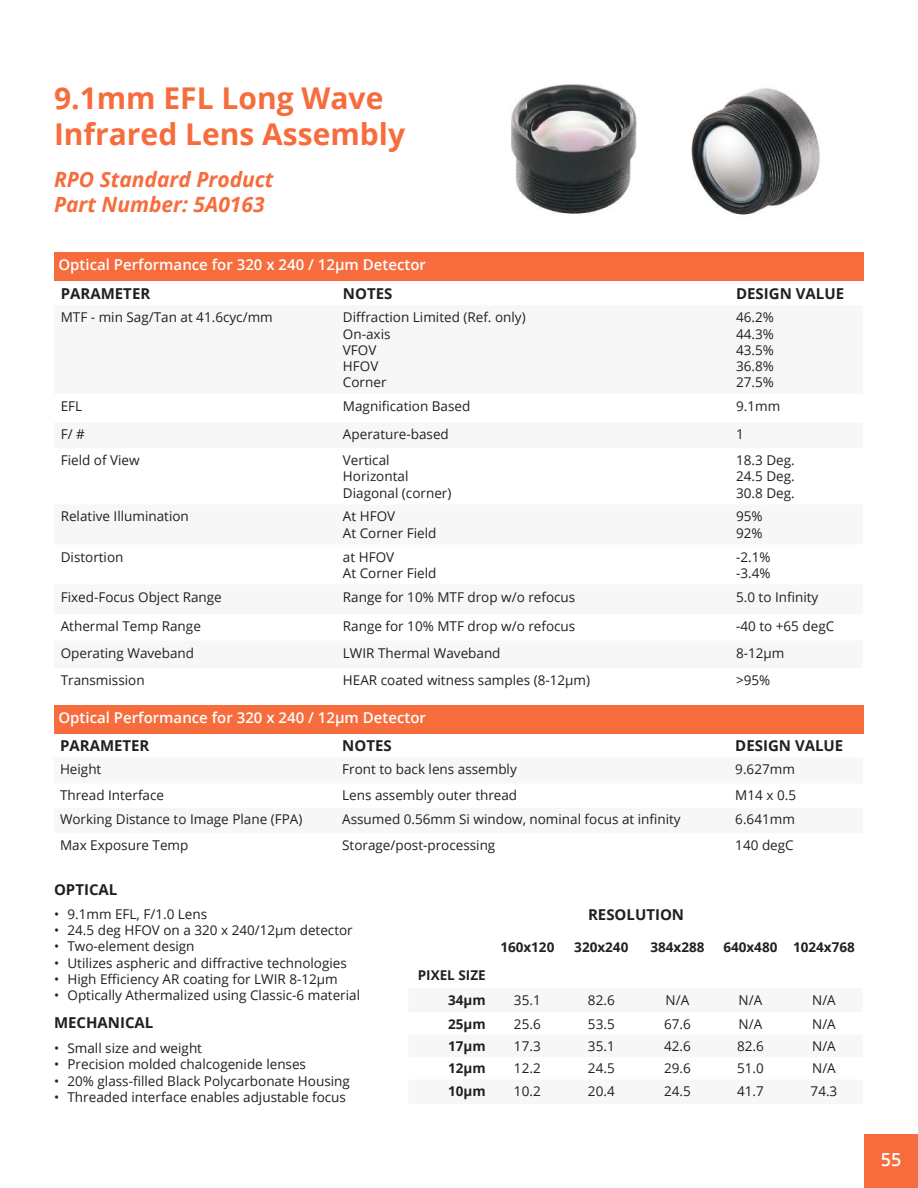
<style>
.page{position:relative;width:918px;height:1188px;background:#fff}
.page>*{position:absolute;margin:0;border:0;box-sizing:border-box;transform-origin:0 0}
.t1{font:700 30px/36px "Open Sans";color:#f76c3c}
.t2{font:italic 700 21px/25.2px "Open Sans";color:#f76c3c}
.t3{font:600 18px "Open Sans";color:#fff}
.t4{font:600 15px "Open Sans";color:#fff}
.t5{font:700 15px "Open Sans";color:#241f1f}
.t6{font:13.5px/16.2px "Open Sans";color:#241f1f}
.t7{font:700 13.5px/24.9px "Open Sans";color:#241f1f;text-align:right}
</style>
<div class="page">
<div style="left:864px;top:1135px;width:54px;height:53px;background:#f76c3c"></div>
<div style="left:54px;top:252px;width:810px;height:28px;background:#f76c3c"></div>
<div style="left:54px;top:705px;width:810px;height:29px;background:#f76c3c"></div>
<img style="left:511px;top:84px;width:126px;height:130px">
<img style="left:691px;top:88px;width:129px;height:127px">
<h1 class="t1" style="left:54px;top:79px;width:353px">9.1mm EFL Long Wave<br>Infrared Lens Assembly</h1>
<h2 class="t2" style="left:54px;top:167px;width:221px">RPO Standard Product<br>Part Number: 5A0163</h2>
<p class="t4" style="left:58px;top:254px;width:369px">Optical Performance for 320 x 240 / 12μm Detector</p>
<p class="t5" style="left:61px;top:283px;width:91px">PARAMETER</p>
<p class="t5" style="left:343px;top:283px;width:51px">NOTES</p>
<p class="t5" style="left:736px;top:283px;width:109px">DESIGN VALUE</p>
<p class="t6" style="left:61px;top:309px;width:214px">MTF - min Sag/Tan at 41.6cyc/mm</p>
<p class="t6" style="left:343px;top:309px;width:184px">Diffraction Limited (Ref. only)<br>On-axis<br>VFOV<br>HFOV<br>Corner</p>
<p class="t6" style="left:736px;top:309px;width:39px;text-align:justify">46.2% 44.3% 43.5% 36.8% 27.5%</p>
<p class="t6" style="left:61px;top:398px;width:23px">EFL</p>
<p class="t6" style="left:343px;top:398px;width:129px">Magnification Based</p>
<p class="t6" style="left:736px;top:398px;width:46px">9.1mm</p>
<p class="t6" style="left:61px;top:426px;width:26px">F/ #</p>
<p class="t6" style="left:343px;top:426px;width:107px">Aperature-based</p>
<p class="t6" style="left:736px;top:426px;width:9px">1</p>
<p class="t6" style="left:61px;top:452px;width:80px">Field of View</p>
<p class="t6" style="left:343px;top:452px;width:110px">Vertical<br>Horizontal<br>Diagonal (corner)</p>
<p class="t6" style="left:736px;top:452px;width:60px;text-align:justify">18.3 Deg.<br>24.5 Deg.<br>30.8 Deg.</p>
<p class="t6" style="left:61px;top:508px;width:130px">Relative Illumination</p>
<p class="t6" style="left:343px;top:508px;width:95px">At HFOV<br>At Corner Field</p>
<p class="t6" style="left:736px;top:508px;width:28px">95%<br>92%</p>
<p class="t6" style="left:61px;top:548px;width:64px">Distortion</p>
<p class="t6" style="left:343px;top:548px;width:95px">at HFOV<br>At Corner Field</p>
<p class="t6" style="left:736px;top:548px;width:36px">-2.1% -3.4%</p>
<p class="t6" style="left:61px;top:588px;width:163px">Fixed-Focus Object Range</p>
<p class="t6" style="left:343px;top:588px;width:234px">Range for 10% MTF drop w/o refocus</p>
<p class="t6" style="left:736px;top:588px;width:84px">5.0 to Infinity</p>
<p class="t6" style="left:61px;top:618px;width:142px">Athermal Temp Range</p>
<p class="t6" style="left:343px;top:618px;width:234px">Range for 10% MTF drop w/o refocus</p>
<p class="t6" style="left:736px;top:618px;width:100px">-40 to +65 degC</p>
<p class="t6" style="left:61px;top:644px;width:135px">Operating Waveband</p>
<p class="t6" style="left:343px;top:644px;width:159px">LWIR Thermal Waveband</p>
<p class="t6" style="left:736px;top:644px;width:50px">8-12μm</p>
<p class="t6" style="left:61px;top:672px;width:85px">Transmission</p>
<p class="t6" style="left:343px;top:672px;width:249px">HEAR coated witness samples (8-12μm)</p>
<p class="t6" style="left:736px;top:672px;width:36px">&gt;95%</p>
<p class="t4" style="left:58px;top:708px;width:369px">Optical Performance for 320 x 240 / 12μm Detector</p>
<p class="t5" style="left:60px;top:735px;width:91px">PARAMETER</p>
<p class="t5" style="left:342px;top:735px;width:51px">NOTES</p>
<p class="t5" style="left:735px;top:735px;width:110px">DESIGN VALUE</p>
<p class="t6" style="left:60px;top:761px;width:43px">Height</p>
<p class="t6" style="left:342px;top:761px;width:176px">Front to back lens assembly</p>
<p class="t6" style="left:735px;top:761px;width:61px">9.627mm</p>
<p class="t6" style="left:60px;top:786px;width:106px">Thread Interface</p>
<p class="t6" style="left:342px;top:786px;width:177px">Lens assembly outer thread</p>
<p class="t6" style="left:735px;top:786px;width:62px">M14 x 0.5</p>
<p class="t6" style="left:60px;top:811px;width:244px">Working Distance to Image Plane (FPA)</p>
<p class="t6" style="left:342px;top:811px;width:340px">Assumed 0.56mm Si window, nominal focus at infinity</p>
<p class="t6" style="left:735px;top:811px;width:61px">6.641mm</p>
<p class="t6" style="left:60px;top:836px;width:130px">Max Exposure Temp</p>
<p class="t6" style="left:342px;top:836px;width:155px">Storage/post-processing</p>
<p class="t6" style="left:735px;top:836px;width:60px">140 degC</p>
<p class="t5" style="left:54px;top:879px;width:65px">OPTICAL</p>
<p class="t6" style="left:54px;top:906px;width:155px">• 9.1mm EFL, F/1.0 Lens</p>
<p class="t6" style="left:54px;top:922px;width:300px">• 24.5 deg HFOV on a 320 x 240/12μm detector</p>
<p class="t6" style="left:54px;top:938px;width:142px">• Two-element design</p>
<p class="t6" style="left:54px;top:954px;width:294px">• Utilizes aspheric and diffractive technologies</p>
<p class="t6" style="left:54px;top:970px;width:285px">• High Efficiency AR coating for LWIR 8-12μm</p>
<p class="t6" style="left:54px;top:987px;width:308px">• Optically Athermalized using Classic-6 material</p>
<p class="t6" style="left:54px;top:1040px;width:150px">• Small size and weight</p>
<p class="t6" style="left:54px;top:1056px;width:254px">• Precision molded chalcogenide lenses</p>
<p class="t6" style="left:54px;top:1072px;width:297px">• 20% glass-filled Black Polycarbonate Housing</p>
<p class="t6" style="left:54px;top:1088px;width:294px">• Threaded interface enables adjustable focus</p>
<p class="t5" style="left:54px;top:1012px;width:101px">MECHANICAL</p>
<p class="t5" style="left:588px;top:904px;width:98px">RESOLUTION</p>
<p class="t7" style="left:418px;top:962px;width:69px">PIXEL SIZE<br>34μm</p>
<p class="t7" style="left:500px;top:935px;width:56px">160x120</p>
<p class="t7" style="left:574px;top:935px;width:56px">320x240</p>
<p class="t7" style="left:650px;top:935px;width:56px">384x288</p>
<p class="t7" style="left:723px;top:935px;width:133px">640x480 1024x768</p>
<p class="t6" style="left:514px;top:991px;width:28px">35.1</p>
<p class="t6" style="left:588px;top:991px;width:28px">82.6</p>
<p class="t6" style="left:666px;top:991px;width:25px">N/A</p>
<p class="t6" style="left:739px;top:991px;width:25px">N/A</p>
<p class="t6" style="left:812px;top:991px;width:25px">N/A</p>
<p class="t7" style="left:448px;top:1011px;width:39px">25μm</p>
<p class="t6" style="left:514px;top:1015px;width:28px">25.6</p>
<p class="t6" style="left:588px;top:1015px;width:28px">53.5</p>
<p class="t6" style="left:664px;top:1015px;width:28px">67.6</p>
<p class="t6" style="left:739px;top:1015px;width:25px">N/A</p>
<p class="t6" style="left:812px;top:1015px;width:25px">N/A</p>
<p class="t7" style="left:448px;top:1033px;width:39px">17μm</p>
<p class="t6" style="left:514px;top:1038px;width:28px">17.3</p>
<p class="t6" style="left:588px;top:1038px;width:28px">35.1</p>
<p class="t6" style="left:664px;top:1038px;width:28px">42.6</p>
<p class="t6" style="left:737px;top:1038px;width:28px">82.6</p>
<p class="t6" style="left:812px;top:1038px;width:25px">N/A</p>
<p class="t7" style="left:448px;top:1056px;width:39px">12μm</p>
<p class="t6" style="left:514px;top:1060px;width:28px">12.2</p>
<p class="t6" style="left:588px;top:1060px;width:28px">24.5</p>
<p class="t6" style="left:664px;top:1060px;width:28px">29.6</p>
<p class="t6" style="left:737px;top:1060px;width:28px">51.0</p>
<p class="t6" style="left:812px;top:1060px;width:25px">N/A</p>
<p class="t7" style="left:448px;top:1078px;width:39px">10μm</p>
<p class="t6" style="left:514px;top:1083px;width:28px">10.2</p>
<p class="t6" style="left:588px;top:1083px;width:28px">20.4</p>
<p class="t6" style="left:664px;top:1083px;width:28px">24.5</p>
<p class="t6" style="left:737px;top:1083px;width:28px">41.7</p>
<p class="t6" style="left:811px;top:1083px;width:28px">74.3</p>
<h3 class="t3" style="left:881px;top:1147px;width:22px">55</h3>
</div>
